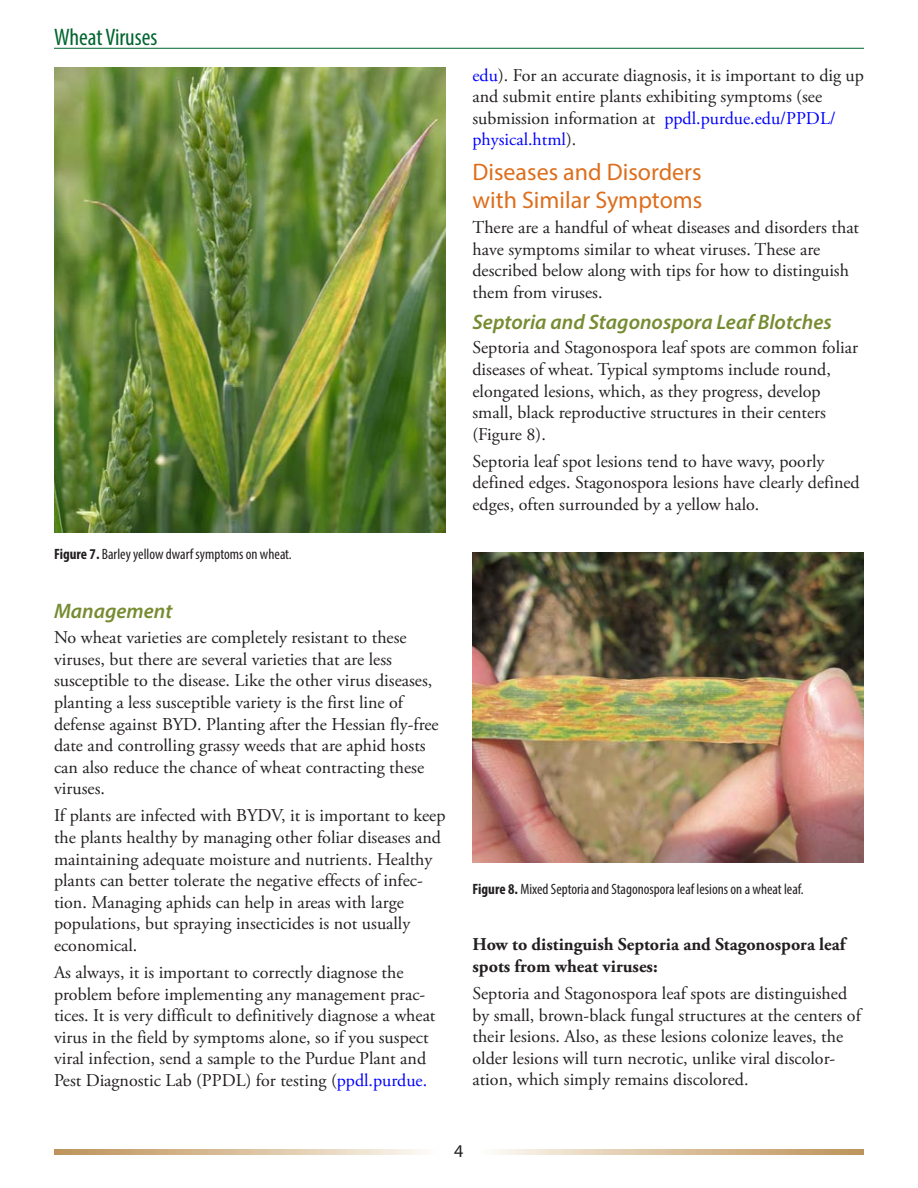
<style>
.page{position:relative;width:918px;height:1188px;background:#fff}
.page>*{position:absolute;margin:0;border:0;box-sizing:border-box;transform-origin:0 0}
.Subhead_1{font:24px/28.8px "Myriad Pro";color:#dd6e1c}
.t1{font:condensed 24px "Myriad Pro";color:#00652e}
.Subhead_2{font:italic 600 21px "Myriad Pro";color:#768c31}
.Body_Text{font:18px/21.6px "Adobe Garamond Pro";color:#231f20}
.Body_Text-2{font:700 18px/21.6px "Adobe Garamond Pro";color:#231f20}
.t2{font:18px "Myriad Pro";color:#231f20}
.Captions{font:condensed 15px "Myriad Pro";color:#231f20}
.s1{font-weight:700}
.s2{color:#00f}
</style>
<div class="page">
<svg style="left:54px;top:1150px;width:370px;height:5px;background:#dac2a0"></svg>
<svg style="left:495px;top:1150px;width:369px;height:5px;background:#dbc2a0"></svg>
<hr style="left:54px;top:48px;width:810px;height:1px;background:#00652e">
<img style="left:54px;top:68px;width:392px;height:465px">
<img style="left:472px;top:553px;width:392px;height:309px">
<h1 class="t1" style="left:54px;top:23px;width:105px">Wheat Viruses</h1>
<p class="Captions" style="left:54px;top:545px;width:239px"><span class="s1">Figure 7.</span> Barley yellow dwarf symptoms on wheat.</p>
<p class="Subhead_2" style="left:54px;top:598px;width:120px">Management</p>
<p class="Body_Text" style="left:54px;top:627px;width:386px">No wheat varieties are completely resistant to these viruses, but there are several varieties that are less susceptible to the disease. Like the other virus diseases, planting a less susceptible variety is the first line of defense against BYD. Planting after the Hessian fly-free date and controlling grassy weeds that are aphid hosts can also reduce the chance of wheat contracting these viruses.</p>
<p class="Body_Text" style="left:54px;top:806px;width:393px">If plants are infected with BYDV, it is important to keep the plants healthy by managing other foliar diseases and maintaining adequate moisture and nutrients. Healthy plants can better tolerate the negative effects of infec&shy;tion. Managing aphids can help in areas with large populations, but spraying insecticides is not usually economical.</p>
<p class="Body_Text" style="left:54px;top:962px;width:383px">As always, it is important to correctly diagnose the problem before implementing any management prac&shy;tices. It is very difficult to definitively diagnose a wheat virus in the field by symptoms alone, so if you suspect viral infection, send a sample to the Purdue Plant and Pest Diagnostic Lab (PPDL) for testing (<span class="s2">ppdl.purdue.</span></p>
<p class="Body_Text" style="left:472px;top:65px;width:393px"><span class="s2">edu</span>). For an accurate diagnosis, it is important to dig up and submit entire plants exhibiting symptoms (see submission information at <span class="s2">ppdl.purdue.edu/PPDL/ physical.html</span>).</p>
<p class="Subhead_1" style="left:472px;top:157px;width:231px">Diseases and Disorders with Similar Symptoms</p>
<p class="Body_Text" style="left:472px;top:217px;width:388px">There are a handful of wheat diseases and disorders that have symptoms similar to wheat viruses. These are described below along with tips for how to distinguish them from viruses.</p>
<p class="Subhead_2" style="left:472px;top:308px;width:361px">Septoria and Stagonospora Leaf Blotches</p>
<p class="Body_Text" style="left:472px;top:338px;width:387px">Septoria and Stagonospora leaf spots are common foliar diseases of wheat. Typical symptoms include round, elongated lesions, which, as they progress, develop small, black reproductive structures in their centers (Figure 8).</p>
<p class="Body_Text" style="left:472px;top:451px;width:389px">Septoria leaf spot lesions tend to have wavy, poorly defined edges. Stagonospora lesions have clearly defined edges, often surrounded by a yellow halo.</p>
<p class="Captions" style="left:472px;top:880px;width:333px"><span class="s1">Figure 8.</span> Mixed Septoria and Stagonospora leaf lesions on a wheat leaf.</p>
<p class="Body_Text-2" style="left:472px;top:934px;width:374px">How to distinguish Septoria and Stagonospora leaf spots from wheat viruses:</p>
<p class="Body_Text" style="left:472px;top:983px;width:390px">Septoria and Stagonospora leaf spots are distinguished by small, brown-black fungal structures at the centers of their lesions. Also, as these lesions colonize leaves, the older lesions will turn necrotic, unlike viral discolor&shy;ation, which simply remains discolored.</p>
<p class="t2" style="left:454px;top:1140px;width:11px">4</p>
</div>
